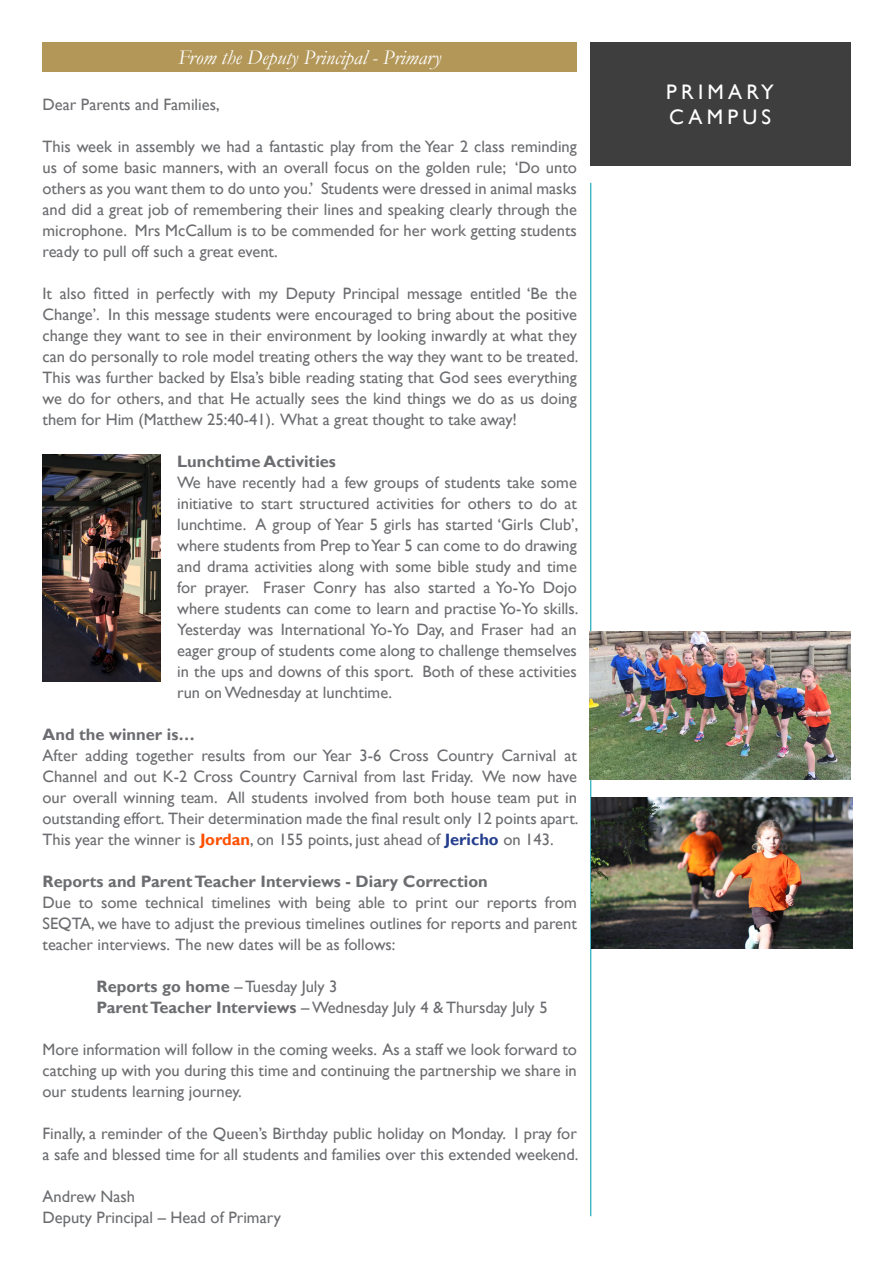
<style>
.page{position:relative;width:893px;height:1263px;background:#fff}
.page>*{position:absolute;margin:0;border:0;box-sizing:border-box;transform-origin:0 0}
.t1{font:italic 21px "Garamond";color:#fff}
.t2{font:21px "Gill Sans";letter-spacing:.2em;color:#fff}
.body_copy{font:16.5px/21px "Gill Sans";color:#6c6d70;text-align:justify}
.body_copy-2{font:700 16.5px "Gill Sans";color:#6c6d70}
.s1{font-weight:700;color:#ff5000}
.s2{font-weight:700;color:#253f8e}
.s3{font-weight:400}
.s4{font-weight:700}
</style>
<div class="page">
<hr style="left:590px;top:183px;width:1px;height:1033px;background:#00a0b0">
<div style="left:590px;top:43px;width:260px;height:123px;background:#3e3e3f"></div>
<div style="left:43px;top:43px;width:534px;height:29px;background:#b39758"></div>
<img style="left:590px;top:631px;width:260px;height:149px">
<img style="left:43px;top:454px;width:117px;height:227px">
<img style="left:591px;top:797px;width:261px;height:151px">
<p class="t1" style="left:178px;top:43px;width:265px">From the Deputy Principal - Primary</p>
<p class="body_copy" style="left:43px;top:94px;width:179px">Dear Parents and Families,</p>
<p class="body_copy" style="left:43px;top:136px;width:536px">This week in assembly we had a fantastic play from the Year 2 class reminding us of some basic manners, with an overall focus on the golden rule; ‘Do unto others as you want them to do unto you.’ Students were dressed in animal masks and did a great job of remembering their lines and speaking clearly through the microphone. Mrs McCallum is to be commended for her work getting students ready to pull off such a great event.</p>
<p class="body_copy" style="left:43px;top:283px;width:537px">It also fitted in perfectly with my Deputy Principal message entitled ‘Be the Change’. In this message students were encouraged to bring about the positive change they want to see in their environment by looking inwardly at what they can do personally to role model treating others the way they want to be treated.</p>
<p class="body_copy" style="left:43px;top:367px;width:536px">This was further backed by Elsa’s bible reading stating that God sees everything we do for others, and that He actually sees the kind things we do as us doing them for Him (Matthew 25:40-41). What a great thought to take away!</p>
<p class="body_copy-2" style="left:177px;top:451px;width:160px">Lunchtime Activities</p>
<p class="body_copy" style="left:177px;top:472px;width:403px">We have recently had a few groups of students take some initiative to start structured activities for others to do at lunchtime. A group of Year 5 girls has started ‘Girls Club’, where students from Prep to Year 5 can come to do drawing and drama activities along with some bible study and time for prayer. Fraser Conry has also started a Yo-Yo Dojo where students can come to learn and practise Yo-Yo skills.<br>Yesterday was International Yo-Yo Day, and Fraser had an eager group of students come along to challenge themselves in the ups and downs of this sport. Both of these activities run on Wednesday at lunchtime.</p>
<p class="body_copy-2" style="left:43px;top:724px;width:154px">And the winner is…</p>
<p class="body_copy" style="left:43px;top:745px;width:537px">After adding together results from our Year 3-6 Cross Country Carnival at Channel and out K-2 Cross Country Carnival from last Friday. We now have our overall winning team. All students involved from both house team put in outstanding effort. Their determination made the final result only 12 points apart.<br>This year the winner is <span class="s1">Jordan</span>, on 155 points, just ahead of <span class="s2">Jericho</span> on 143.</p>
<p class="body_copy-2" style="left:43px;top:871px;width:447px">Reports and Parent Teacher Interviews - Diary Correction</p>
<p class="body_copy" style="left:43px;top:892px;width:536px">Due to some technical timelines with being able to print our reports from SEQTA, we have to adjust the previous timelines outlines for reports and parent teacher interviews. The new dates will be as follows:</p>
<p class="body_copy-2" style="left:97px;top:976px;width:242px">Reports go home <span class="s3">– Tuesday July 3</span></p>
<p class="body_copy" style="left:97px;top:997px;width:453px"><span class="s4">Parent Teacher Interviews</span> – Wednesday July 4 &amp; Thursday July 5</p>
<p class="body_copy" style="left:43px;top:1039px;width:536px">More information will follow in the coming weeks. As a staff we look forward to catching up with you during this time and continuing the partnership we share in our students learning journey.</p>
<p class="body_copy" style="left:43px;top:1123px;width:538px">Finally, a reminder of the Queen’s Birthday public holiday on Monday. I pray for a safe and blessed time for all students and families over this extended weekend.</p>
<p class="body_copy" style="left:43px;top:1186px;width:94px">Andrew Nash</p>
<p class="body_copy" style="left:43px;top:1207px;width:240px">Deputy Principal – Head of Primary</p>
<p class="t2" style="left:666px;top:80px;width:109px">PRIMARY</p>
<p class="t2" style="left:669px;top:105px;width:103px">CAMPUS</p>
</div>
